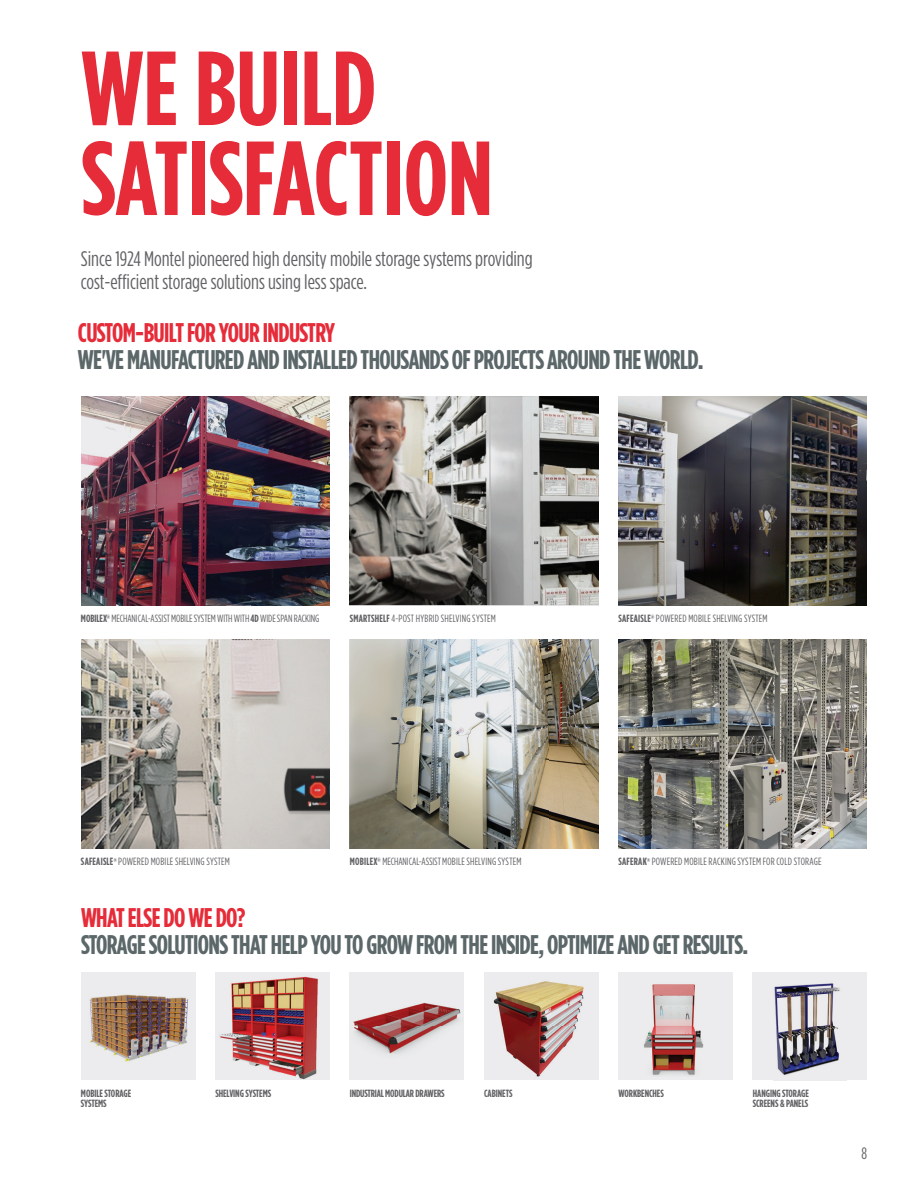
<style>
.page{position:relative;width:918px;height:1188px;background:#fff}
.page>*{position:absolute;margin:0;border:0;box-sizing:border-box;transform-origin:0 0}
.t1{font:700 105px/90px "Gotham Condensed";color:#e62b39}
.t2{font:700 27px "Gotham Condensed";letter-spacing:-.025em;color:#5b6769}
.t3{font:700 27px "Gotham Condensed";letter-spacing:-.025em;color:#e62b39}
.t4{font:21px/22.5px "Gotham Condensed";letter-spacing:-.005em;color:#636366}
.t5{font:16.5px "Gotham Condensed";color:#636366}
.t6{font:10.5px "Gotham Condensed";letter-spacing:.015em;color:#636366}
.t7{font:700 10.5px/10.5px "Gotham Condensed";letter-spacing:-.005em;color:#636366}
.t8{font:10.5px "Gotham Condensed";letter-spacing:-.005em;color:#636366}
.s1{font-weight:700}
</style>
<div class="page">
<div style="left:81px;top:972px;width:114px;height:108px;background:#ececee"></div>
<img style="left:89px;top:994px;width:99px;height:68px">
<div style="left:350px;top:972px;width:114px;height:108px;background:#ececee"></div>
<img style="left:353px;top:1002px;width:108px;height:52px">
<div style="left:618px;top:972px;width:115px;height:108px;background:#ececee"></div>
<img style="left:644px;top:984px;width:60px;height:92px">
<div style="left:753px;top:972px;width:114px;height:108px;background:#ececee"></div>
<img style="left:774px;top:983px;width:66px;height:92px">
<img style="left:215px;top:972px;width:114px;height:107px">
<div style="left:484px;top:972px;width:114px;height:108px;background:#ececee"></div>
<img style="left:493px;top:981px;width:91px;height:96px">
<img style="left:81px;top:397px;width:248px;height:208px">
<img style="left:81px;top:640px;width:248px;height:208px">
<img style="left:350px;top:397px;width:248px;height:208px">
<img style="left:350px;top:640px;width:248px;height:208px">
<img style="left:618px;top:397px;width:249px;height:208px">
<img style="left:618px;top:640px;width:249px;height:208px">
<h1 class="t1" style="left:81px;top:41px;width:413px">WE BUILD<br>SATISFACTION</h1>
<h3 class="t4" style="left:81px;top:247px;width:453px">Since 1924 Montel pioneered high density mobile storage systems providing cost-efficient storage solutions using less space.</h3>
<h2 class="t3" style="left:78px;top:318px;width:259px">CUSTOM-BUILT FOR YOUR INDUSTRY</h2>
<h2 class="t2" style="left:78px;top:345px;width:627px">WE'VE MANUFACTURED AND INSTALLED THOUSANDS OF PROJECTS AROUND THE WORLD.</h2>
<p class="t8" style="left:81px;top:613px;width:240px"><span class="s1">MOBILEX</span><sup>®</sup> MECHANICAL-ASSIST MOBILE SYSTEM WITH WITH <span class="s1">4D</span> WIDE SPAN RACKING</p>
<p class="t6" style="left:350px;top:613px;width:148px"><span class="s1">SMARTSHELF</span> 4-POST HYBRID SHELVING SYSTEM</p>
<p class="t6" style="left:618px;top:613px;width:151px"><span class="s1">SAFEAISLE</span><sup>®</sup> POWERED MOBILE SHELVING SYSTEM</p>
<p class="t6" style="left:81px;top:856px;width:150px"><span class="s1">SAFEAISLE</span><sup>®</sup> POWERED MOBILE SHELVING SYSTEM</p>
<p class="t6" style="left:350px;top:856px;width:173px"><span class="s1">MOBILEX</span><sup>®</sup> MECHANICAL-ASSIST MOBILE SHELVING SYSTEM</p>
<p class="t6" style="left:618px;top:856px;width:205px"><span class="s1">SAFERAK</span><sup>®</sup> POWERED MOBILE RACKING SYSTEM FOR COLD STORAGE</p>
<h2 class="t3" style="left:81px;top:902px;width:166px">WHAT ELSE DO WE DO?</h2>
<h2 class="t2" style="left:81px;top:929px;width:669px">STORAGE SOLUTIONS THAT HELP YOU TO GROW FROM THE INSIDE, OPTIMIZE AND GET RESULTS.</h2>
<p class="t7" style="left:81px;top:1088px;width:52px">MOBILE STORAGE</p>
<p class="t7" style="left:350px;top:1088px;width:96px">INDUSTRIAL MODULAR DRAWERS</p>
<p class="t7" style="left:81px;top:1098px;width:27px">SYSTEMS</p>
<p class="t7" style="left:215px;top:1088px;width:57px">SHELVING SYSTEMS</p>
<p class="t7" style="left:484px;top:1088px;width:30px">CABINETS</p>
<p class="t7" style="left:618px;top:1088px;width:47px">WORKBENCHES</p>
<p class="t7" style="left:753px;top:1088px;width:57px">HANGING STORAGE<br>SCREENS &amp; PANELS</p>
<h3 class="t5" style="left:861px;top:1145px;width:7px">8</h3>
</div>
